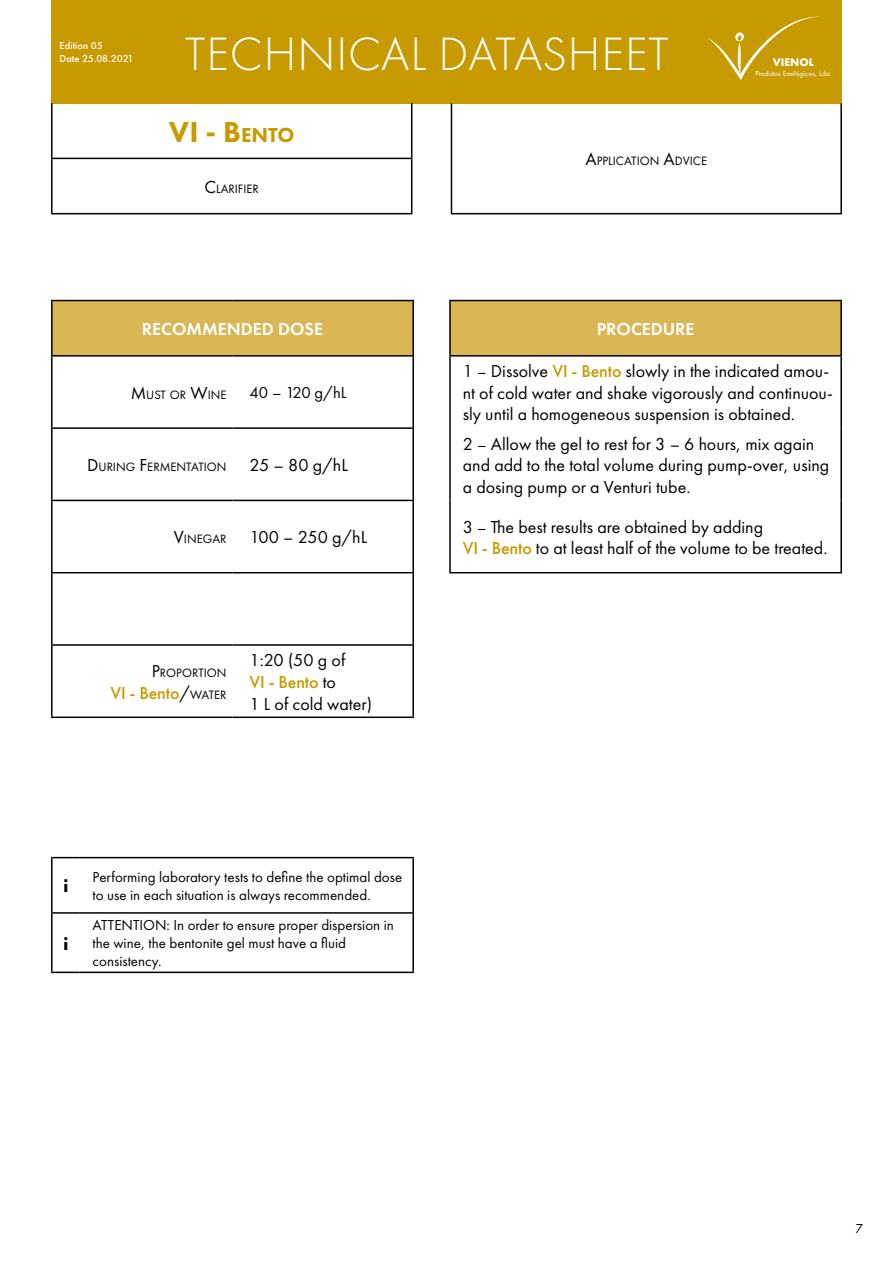
<style>
.page{position:relative;width:893px;height:1263px;background:#fff}
.page>*{position:absolute;margin:0;border:0;box-sizing:border-box;transform-origin:0 0}
.t1{font:300 48.6px "Futura PT";letter-spacing:.02em;color:#fff}
.t2{font:800 30px "Futura PT";color:#c79a00}
.t3{font:18px/21.6px "Futura PT";color:#000}
.t4{font:600 18px "Futura PT";color:#fff}
.t5{font:500 18px "Futura PT";letter-spacing:-.01em;color:#c79a00}
.t6{font:700 18px "Futura PT";color:#000}
.t7{font:16.5px "Futura PT";letter-spacing:-.015em;color:#000}
.t8{font:15px/18px "Futura PT";color:#000}
.t9{font:13.5px "Futura PT";color:#000}
.t10{font:12.6px "Futura PT";color:#000}
.t11{font:700 11.55px "Futura PT";color:#fff}
.t12{font:500 10.5px/12.6px "Futura PT";color:#fff}
.t13{font:7.65px "Futura PT";color:#fff}
.s1{font-size:21px}
.s2{font-size:18px}
.s3{font-weight:400;color:#000}
.s4{font-weight:400;font-size:12.6px;color:#000}
.s5{font-weight:500;color:#c79a00}
.s6{font-size:16.5px}
</style>
<div class="page">
<svg style="left:51px;top:857px;width:29px;height:1px"></svg>
<hr style="left:51px;top:858px;width:2px;height:54px;background:#000">
<hr style="left:80px;top:857px;width:334px;height:1px;background:#000">
<hr style="left:412px;top:858px;width:2px;height:54px;background:#000">
<hr style="left:51px;top:912px;width:29px;height:2px;background:#000">
<hr style="left:51px;top:914px;width:2px;height:57px;background:#000">
<hr style="left:80px;top:912px;width:334px;height:2px;background:#000">
<hr style="left:412px;top:914px;width:2px;height:57px;background:#000">
<hr style="left:51px;top:971px;width:29px;height:2px;background:#000">
<hr style="left:80px;top:971px;width:334px;height:2px;background:#000">
<div style="left:52px;top:301px;width:361px;height:55px;background:#dab655"></div>
<hr style="left:51px;top:300px;width:181px;height:1px;background:#000">
<hr style="left:51px;top:301px;width:2px;height:54px;background:#000">
<hr style="left:232px;top:300px;width:182px;height:1px;background:#000">
<hr style="left:412px;top:301px;width:2px;height:54px;background:#000">
<hr style="left:51px;top:355px;width:181px;height:2px;background:#000">
<hr style="left:51px;top:357px;width:2px;height:70px;background:#000">
<hr style="left:232px;top:355px;width:182px;height:2px;background:#000">
<hr style="left:412px;top:357px;width:2px;height:70px;background:#000">
<hr style="left:51px;top:427px;width:181px;height:2px;background:#000">
<hr style="left:51px;top:429px;width:2px;height:71px;background:#000">
<hr style="left:232px;top:427px;width:182px;height:2px;background:#000">
<hr style="left:412px;top:429px;width:2px;height:71px;background:#000">
<hr style="left:51px;top:500px;width:181px;height:1px;background:#000">
<hr style="left:51px;top:501px;width:2px;height:71px;background:#000">
<hr style="left:232px;top:500px;width:182px;height:1px;background:#000">
<hr style="left:412px;top:501px;width:2px;height:71px;background:#000">
<hr style="left:51px;top:572px;width:181px;height:1px;background:#000">
<hr style="left:51px;top:573px;width:2px;height:71px;background:#000">
<hr style="left:232px;top:572px;width:182px;height:1px;background:#000">
<hr style="left:412px;top:573px;width:2px;height:71px;background:#000">
<hr style="left:51px;top:644px;width:181px;height:2px;background:#000">
<hr style="left:51px;top:646px;width:2px;height:70px;background:#000">
<hr style="left:232px;top:644px;width:182px;height:2px;background:#000">
<hr style="left:412px;top:646px;width:2px;height:70px;background:#000">
<hr style="left:51px;top:716px;width:181px;height:2px;background:#000">
<hr style="left:232px;top:716px;width:182px;height:2px;background:#000">
<div style="left:450px;top:301px;width:391px;height:55px;background:#dab655"></div>
<hr style="left:449px;top:300px;width:393px;height:1px;background:#000">
<hr style="left:449px;top:301px;width:2px;height:54px;background:#000">
<hr style="left:840px;top:301px;width:2px;height:54px;background:#000">
<hr style="left:449px;top:355px;width:393px;height:2px;background:#000">
<hr style="left:449px;top:357px;width:2px;height:71px;background:#000">
<hr style="left:840px;top:357px;width:2px;height:71px;background:#000">
<hr style="left:449px;top:428px;width:2px;height:72px;background:#000">
<hr style="left:840px;top:428px;width:2px;height:72px;background:#000">
<hr style="left:449px;top:500px;width:2px;height:72px;background:#000">
<hr style="left:840px;top:500px;width:2px;height:72px;background:#000">
<hr style="left:449px;top:572px;width:393px;height:1px;background:#000">
<div style="left:51px;top:0;width:791px;height:103px;background:#c79a00"></div>
<svg style="left:707px;top:16px;width:113px;height:64px"></svg>
<hr style="left:51px;top:103px;width:2px;height:55px;background:#000">
<hr style="left:411px;top:103px;width:1px;height:55px;background:#000">
<hr style="left:51px;top:158px;width:361px;height:1px;background:#000">
<hr style="left:51px;top:159px;width:2px;height:54px;background:#000">
<hr style="left:411px;top:159px;width:1px;height:54px;background:#000">
<hr style="left:51px;top:213px;width:361px;height:1px;background:#000">
<hr style="left:451px;top:103px;width:1px;height:110px;background:#000">
<hr style="left:840px;top:103px;width:2px;height:110px;background:#000">
<hr style="left:451px;top:213px;width:391px;height:1px;background:#000">
<p class="t12" style="left:60px;top:40px;width:75px">Edition 05<br>Date 25.08.2021</p>
<h1 class="t1" style="left:185px;top:27px;width:485px">TECHNICAL DATASHEET</h1>
<h2 class="t2" style="left:169px;top:113px;width:127px">VI - B<span class="s1">ENTO</span></h2>
<p class="t10" style="left:205px;top:181px;width:56px"><span class="s2">C</span>LARIFIER</p>
<p class="t10" style="left:586px;top:154px;width:123px"><span class="s2">A</span>PPLICATION <span class="s2">A</span>DVICE</p>
<p class="t11" style="left:773px;top:54px;width:43px">VIENOL</p>
<p class="t13" style="left:755px;top:69px;width:78px">Produtos Enológicos, Lda.</p>
<p class="t4" style="left:142px;top:318px;width:183px">RECOMMENDED DOSE</p>
<p class="t10" style="left:131px;top:387px;width:97px"><span class="s2">M</span>UST OR <span class="s2">W</span>INE</p>
<p class="t7" style="left:249px;top:383px;width:99px">40 – 120 g/hL</p>
<p class="t10" style="left:87px;top:459px;width:141px"><span class="s2">D</span>URING <span class="s2">F</span>ERMENTATION</p>
<p class="t3" style="left:249px;top:454px;width:100px">25 – 80 g/hL</p>
<p class="t10" style="left:174px;top:532px;width:54px"><span class="s2">V</span>INEGAR</p>
<p class="t3" style="left:249px;top:526px;width:119px">100 – 250 g/hL</p>
<p class="t10" style="left:152px;top:665px;width:76px"><span class="s2">P</span>ROPORTION</p>
<p class="t5" style="left:110px;top:682px;width:118px">VI - Bento<span class="s3">/</span><span class="s4">WATER</span></p>
<p class="t3" style="left:249px;top:649px;width:124px">1:20 (50 g of<br><span class="s5">VI - Bento</span> to<br>1 L of cold water)</p>
<p class="t4" style="left:597px;top:318px;width:99px">PROCEDURE</p>
<p class="t3" style="left:463px;top:360px;width:372px">1 <span class="s6">–</span> Dissolve <span class="s5">VI - Bento</span> slowly in the indicated amou&shy;nt of cold water and shake vigorously and continuou&shy;sly until a homogeneous suspension is obtained.</p>
<p class="t3" style="left:463px;top:433px;width:368px">2 <span class="s6">–</span> Allow the gel to rest for 3 – 6 hours, mix again and add to the total volume during pump-over, using a dosing pump or a Venturi tube.</p>
<p class="t3" style="left:463px;top:516px;width:366px">3 <span class="s6">–</span> The best results are obtained by adding<br><span class="s5">VI - Bento</span> to at least half of the volume to be treated.</p>
<p class="t6" style="left:63px;top:874px;width:6px">i</p>
<p class="t8" style="left:93px;top:868px;width:311px">Performing laboratory tests to define the optimal dose to use in each situation is always recommended.</p>
<p class="t6" style="left:63px;top:932px;width:6px">i</p>
<p class="t8" style="left:93px;top:916px;width:303px">ATTENTION: In order to ensure proper dispersion in the wine, the bentonite gel must have a fluid consistency.</p>
<p class="t9" style="left:855px;top:1220px;width:9px">9</p>
<p class="t9" style="left:855px;top:1220px;width:9px">7</p>
</div>
